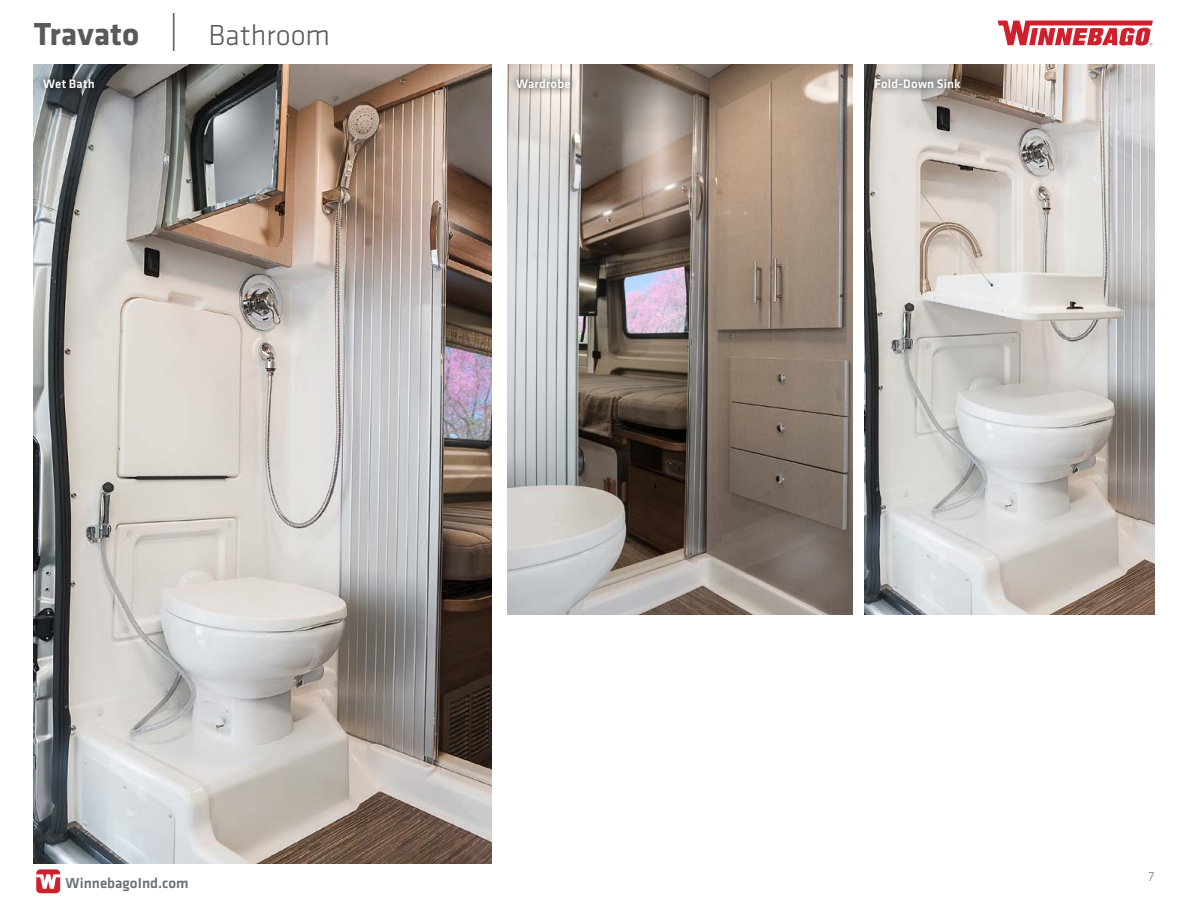
<style>
.page{position:relative;width:1188px;height:918px;background:#fff}
.page>*{position:absolute;margin:0;border:0;box-sizing:border-box;transform-origin:0 0}
.t1{font:300 37.95px "Klavika";color:#58595b}
.t2{font:700 33px "Klavika";color:#58595b}
.t3{font:300 30px "Klavika";color:#58595b}
.t4{font:500 15px "Klavika Basic";color:#6a7076}
.t5{font:300 13.5px "Klavika";color:#717275}
.t6{font:500 12.75px "Klavika Basic";letter-spacing:.015em;color:#fff}
</style>
<div class="page">
<svg style="left:36px;top:873px;width:25px;height:21px"></svg>
<div style="left:36px;top:869px;width:24px;height:24px;background:#d0202e;border-radius:4px"></div>
<svg style="left:36px;top:874px;width:24px;height:15px"></svg>
<svg style="left:998px;top:21px;width:155px;height:25px"></svg>
<img style="left:34px;top:65px;width:457px;height:799px">
<img style="left:508px;top:65px;width:344px;height:550px">
<img style="left:864px;top:65px;width:290px;height:550px">
<svg style="left:35px;top:70px;width:68px;height:27px;background:#4d5458"></svg>
<svg style="left:508px;top:70px;width:71px;height:27px;background:#cac3bd"></svg>
<svg style="left:867px;top:70px;width:102px;height:27px;background:#9b948e"></svg>
<h2 class="t2" style="left:34px;top:10px;width:107px">Travato</h2>
<h1 class="t1" style="left:169px;top:8px;width:11px">|</h1>
<h3 class="t3" style="left:208px;top:17px;width:123px">Bathroom</h3>
<p class="t6" style="left:43px;top:75px;width:53px">Wet Bath</p>
<p class="t6" style="left:516px;top:75px;width:56px">Wardrobe</p>
<p class="t6" style="left:874px;top:75px;width:88px">Fold-Down Sink</p>
<p class="t6" style="left:43px;top:75px;width:56px">Bathroom</p>
<p class="t6" style="left:894px;top:75px;width:64px">Vanity Sink</p>
<p class="t4" style="left:66px;top:873px;width:125px">WinnebagoInd.com</p>
<p class="t5" style="left:1148px;top:868px;width:7px">7</p>
</div>
